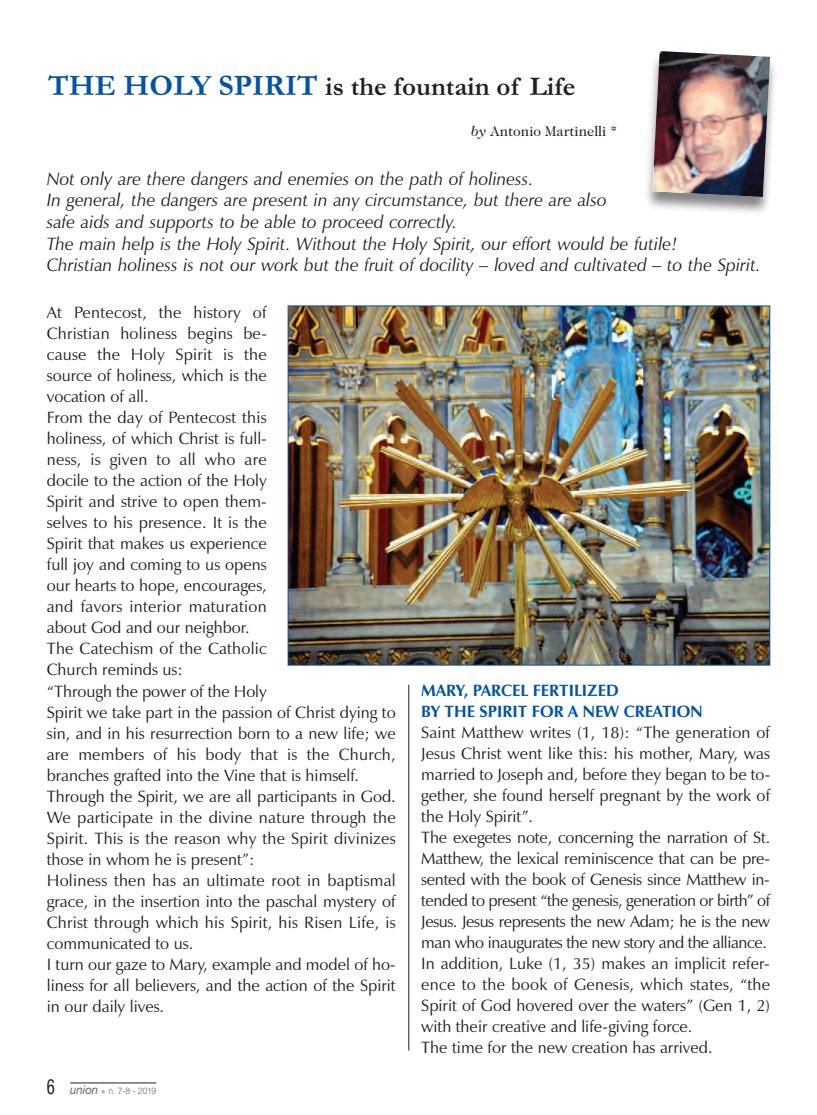
<style>
.page{position:relative;width:817px;height:1115px;background:#fff}
.page>*{position:absolute;margin:0;border:0;box-sizing:border-box;transform-origin:0 0}
.t1{font:700 27px "Garamond";color:#231f20}
.t2{font:italic 18px/21.6px "Zapf Humanist 601 BT";color:#231f20}
.t3{font:16.5px/21px "Zapf Humanist 601 BT";color:#231f20}
.t4{font:700 16.5px/21px "Zapf Humanist 601 BT";color:#0154a6}
.t5{font:14.25px "Caslon Two Twenty Four";color:#231f20}
.t6{font:300 9px "Helvetica";color:#636366;scale:.95 1}
.s1{font-size:30px;color:#0154a6}
.s2{font-style:italic}
.s3{font-family:"Helvetica Neue";font-weight:400;font-stretch:condensed;font-size:21px;color:#231f20}
.s4{font-family:"Helvetica Neue LT Pro";font-weight:400;font-style:italic;font-size:12px}
.s5{color:#a8a9ad}
</style>
<div class="page">
<hr style="left:70px;top:1082px;width:86px;height:1px;background:#231f20">
<img style="left:647px;top:57px;width:128px;height:156px">
<img style="left:652px;top:51px;width:118px;height:146px">
<img style="left:290px;top:307px;width:478px;height:356px">
<hr style="left:408px;top:684px;width:1px;height:366px;background:#231f20">
<h1 class="t1" style="left:48px;top:69px;width:528px"><span class="s1">THE HOLY SPIRIT</span> is the fountain of Life</h1>
<p class="t5" style="left:471px;top:125px;width:147px"><span class="s2">by</span> Antonio Martinelli *</p>
<p class="t2" style="left:47px;top:168px;width:715px">Not only are there dangers and enemies on the path of holiness.<br>In general, the dangers are present in any circumstance, but there are also<br>safe aids and supports to be able to proceed correctly.<br>The main help is the Holy Spirit. Without the Holy Spirit, our effort would be futile!<br>Christian holiness is not our work but the fruit of docility – loved and cultivated – to the Spirit.</p>
<p class="t3" style="left:47px;top:302px;width:350px">At Pentecost, the history of<br>Christian holiness begins be-<br>cause the Holy Spirit is the<br>source of holiness, which is the<br>vocation of all.<br>From the day of Pentecost this<br>holiness, of which Christ is full-<br>ness, is given to all who are<br>docile to the action of the Holy<br>Spirit and strive to open them-<br>selves to his presence. It is the<br>Spirit that makes us experience<br>full joy and coming to us opens<br>our hearts to hope, encourages,<br>and favors interior maturation<br>about God and our neighbor.<br>The Catechism of the Catholic<br>Church reminds us:<br>“Through the power of the Holy<br>Spirit we take part in the passion of Christ dying to sin, and in his resurrection born to a new life; we are members of his body that is the Church, branches grafted into the Vine that is himself.<br>Through the Spirit, we are all participants in God.<br>We participate in the divine nature through the Spirit. This is the reason why the Spirit divinizes those in whom he is present”:<br>Holiness then has an ultimate root in baptismal grace, in the insertion into the paschal mystery of Christ through which his Spirit, his Risen Life, is communicated to us.<br>I turn our gaze to Mary, example and model of ho&shy;liness for all believers, and the action of the Spirit in our daily lives.</p>
<p class="t4" style="left:421px;top:679px;width:283px">MARY, PARCEL FERTILIZED<br>BY THE SPIRIT FOR A NEW CREATION</p>
<p class="t3" style="left:421px;top:721px;width:350px">Saint Matthew writes (1, 18): “The generation of Jesus Christ went like this: his mother, Mary, was married to Joseph and, before they began to be to&shy;gether, she found herself pregnant by the work of the Holy Spirit”.<br>The exegetes note, concerning the narration of St.<br>Matthew, the lexical reminiscence that can be pre&shy;sented with the book of Genesis since Matthew in&shy;tended to present “the genesis, generation or birth” of Jesus. Jesus represents the new Adam; he is the new man who inaugurates the new story and the alliance.<br>In addition, Luke (1, 35) makes an implicit refer&shy;ence to the book of Genesis, which states, “the Spirit of God hovered over the waters” (Gen 1, 2) with their creative and life-giving force.<br>The time for the new creation has arrived.</p>
<p class="t6" style="left:47px;top:1082px;width:117px"><span class="s3">6</span> <span class="s4">union</span> <span class="s5">•</span> n. 7-8 - 2019</p>
</div>
